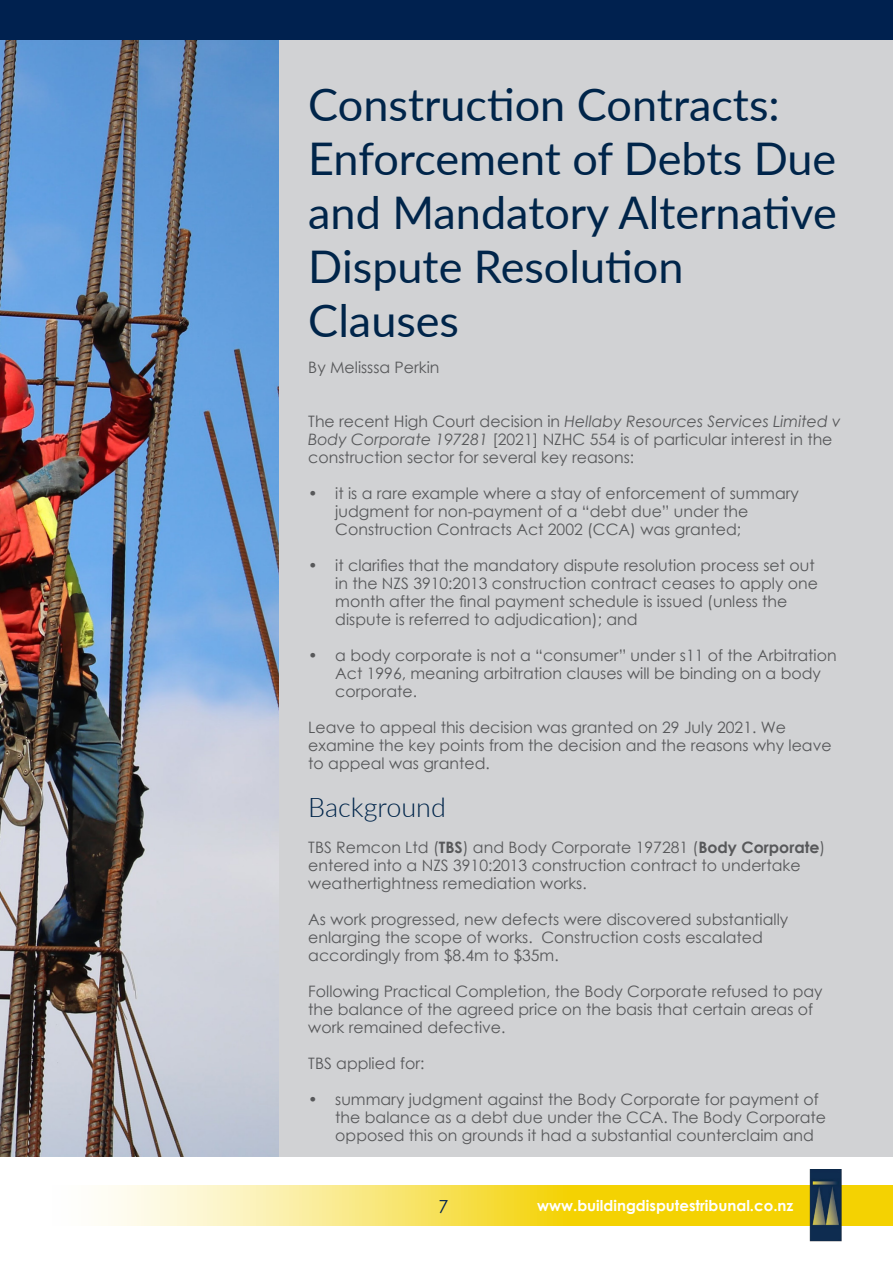
<style>
.page{position:relative;width:893px;height:1263px;background:#fff}
.page>*{position:absolute;margin:0;border:0;box-sizing:border-box;transform-origin:0 0}
.Side_Heading{font:45px/54px "Lato";color:#00254a}
.Subtitle{font:300 27px "Lato";color:#00254a}
.t1{font:18px "Century Gothic";color:#00214f}
.Side_Heading-2{font:15.75px/18px "Century Gothic";color:#57585a}
.BuildLaw_paragraph_t{font:15.75px/18px "Century Gothic";color:#57585a}
.t2{font:700 15px "Century Gothic";color:#fff}
.s1{font-style:italic}
.s2{font-weight:700}
</style>
<div class="page">
<svg style="left:101px;top:1185px;width:792px;height:40px;background:#f7e056"></svg>
<img style="left:810px;top:1169px;width:32px;height:72px">
<div style="left:0;top:0;width:893px;height:40px;background:#00214f"></div>
<div style="left:279px;top:40px;width:614px;height:1117px;background:#d1d2d4"></div>
<img style="left:0;top:40px;width:279px;height:1117px">
<p class="Side_Heading" style="left:308px;top:76px;width:530px">Construction Contracts:<br>Enforcement of Debts Due and Mandatory Alternative<br>Dispute Resolution<br>Clauses</p>
<p class="Side_Heading-2" style="left:308px;top:358px;width:133px">By Melisssa Perkin</p>
<p class="Side_Heading-2" style="left:308px;top:412px;width:534px">The recent High Court decision in <span class="s1">Hellaby Resources Services Limited v<br>Body Corporate 197281</span> [2021] NZHC 554 is of particular interest in the construction sector for several key reasons:</p>
<p class="Side_Heading-2" style="left:335px;top:484px;width:465px;text-indent:-27px">• it is a rare example where a stay of enforcement of summary judgment for non-payment of a “debt due” under the<br>Construction Contracts Act 2002 (CCA) was granted;</p>
<p class="Side_Heading-2" style="left:335px;top:556px;width:484px;text-indent:-27px">• it clarifies that the mandatory dispute resolution process set out in the NZS 3910:2013 construction contract ceases to apply one month after the final payment schedule is issued (unless the dispute is referred to adjudication); and</p>
<p class="Side_Heading-2" style="left:335px;top:646px;width:503px;text-indent:-27px">• a body corporate is not a “consumer” under s11 of the Arbitration<br>Act 1996, meaning arbitration clauses will be binding on a body corporate.</p>
<p class="BuildLaw_paragraph_t" style="left:308px;top:718px;width:525px">Leave to appeal this decision was granted on 29 July 2021. We examine the key points from the decision and the reasons why leave to appeal was granted.</p>
<p class="Subtitle" style="left:308px;top:789px;width:139px">Background</p>
<p class="BuildLaw_paragraph_t" style="left:308px;top:838px;width:519px">TBS Remcon Ltd (<span class="s2">TBS</span>) and Body Corporate 197281 (<span class="s2">Body Corporate</span>) entered into a NZS 3910:2013 construction contract to undertake weathertightness remediation works.</p>
<p class="BuildLaw_paragraph_t" style="left:308px;top:910px;width:481px">As work progressed, new defects were discovered substantially enlarging the scope of works. Construction costs escalated accordingly from $8.4m to $35m.</p>
<p class="BuildLaw_paragraph_t" style="left:308px;top:982px;width:516px">Following Practical Completion, the Body Corporate refused to pay the balance of the agreed price on the basis that certain areas of work remained defective.</p>
<p class="BuildLaw_paragraph_t" style="left:308px;top:1054px;width:118px">TBS applied for:</p>
<p class="Side_Heading-2" style="left:335px;top:1090px;width:492px;text-indent:-27px">• summary judgment against the Body Corporate for payment of the balance as a debt due under the CCA. The Body Corporate opposed this on grounds it had a substantial counterclaim and</p>
<p class="t1" style="left:438px;top:1194px;width:11px">7</p>
<p class="t2" style="left:537px;top:1194px;width:258px">www.buildingdisputestribunal.co.nz</p>
</div>
